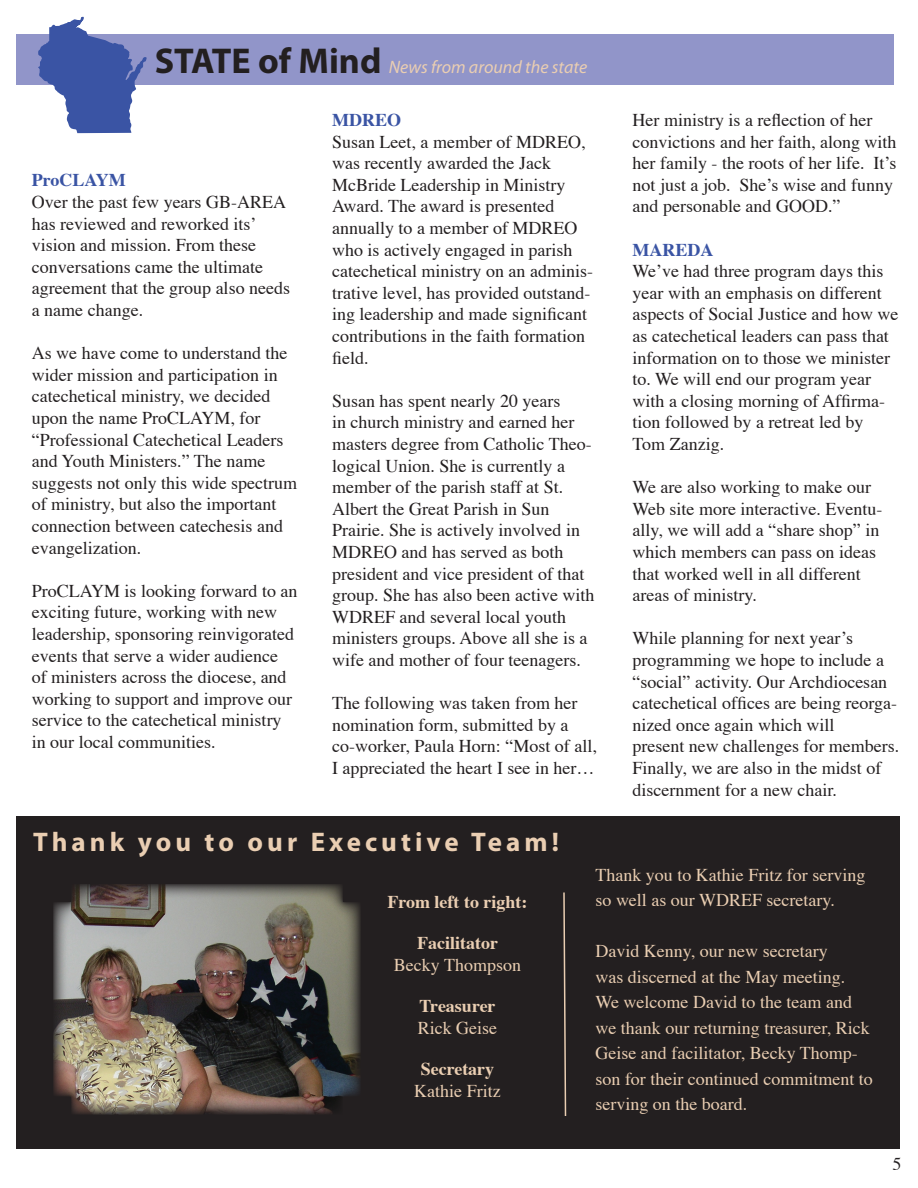
<style>
.page{position:relative;width:918px;height:1188px;background:#fff}
.page>*{position:absolute;margin:0;border:0;box-sizing:border-box;transform-origin:0 0}
.t1{font:700 27px "Myriad Pro";letter-spacing:.15em;color:#eaceb2}
.t2{font:18px/21.6px "Times";color:#231f20}
.t3{font:18px/25.5px "Times";color:#eaceb2}
.t4{font:700 18px "Times";color:#eaceb2}
.t5{font:italic 18px "Myriad Pro";color:#eaceb2}
.t6{font:700 18px "Times";color:#3a54a4}
.s1{font-weight:700;font-style:normal;font-size:36px;color:#231f20}
</style>
<div class="page">
<div style="left:17px;top:34px;width:877px;height:51px;background:#9195c9"></div>
<svg style="left:38px;top:16px;width:108px;height:118px"></svg>
<div style="left:16px;top:816px;width:884px;height:333px;background:#231f20"></div>
<img style="left:53px;top:884px;width:308px;height:231px">
<svg style="left:563px;top:892px;width:4px;height:224px"></svg>
<p class="t5" style="left:155px;top:56px;width:434px"><span class="s1">STATE of Mind</span> News from around the state</p>
<p class="t6" style="left:32px;top:163px;width:95px">ProCLAYM</p>
<p class="t2" style="left:32px;top:190px;width:260px">Over the past few years GB-AREA has reviewed and reworked its’ vision and mission. From these conversations came the ultimate agreement that the group also needs a name change.</p>
<p class="t2" style="left:32px;top:341px;width:267px">As we have come to understand the wider mission and participation in catechetical ministry, we decided upon the name ProCLAYM, for “Professional Catechetical Leaders and Youth Ministers.” The name suggests not only this wide spectrum of ministry, but also the important connection between catechesis and evangelization.</p>
<p class="t2" style="left:32px;top:578px;width:267px">ProCLAYM is looking forward to an exciting future, working with new leadership, sponsoring reinvigorated events that serve a wider audience of ministers across the diocese, and working to support and improve our service to the catechetical ministry in our local communities.</p>
<p class="t6" style="left:332px;top:103px;width:70px">MDREO</p>
<p class="t2" style="left:332px;top:129px;width:262px">Susan Leet, a member of MDREO, was recently awarded the Jack<br>McBride Leadership in Ministry<br>Award. The award is presented annually to a member of MDREO who is actively engaged in parish catechetical ministry on an adminis&shy;trative level, has provided outstand&shy;ing leadership and made significant contributions in the faith formation field.</p>
<p class="t2" style="left:332px;top:388px;width:264px">Susan has spent nearly 20 years<br>in church ministry and earned her masters degree from Catholic Theo&shy;logical Union. She is currently a member of the parish staff at St.<br>Albert the Great Parish in Sun<br>Prairie. She is actively involved in<br>MDREO and has served as both president and vice president of that group. She has also been active with<br>WDREF and several local youth ministers groups. Above all she is a wife and mother of four teenagers.</p>
<p class="t2" style="left:332px;top:691px;width:266px">The following was taken from her nomination form, submitted by a co-worker, Paula Horn: “Most of all, I appreciated the heart I see in her…</p>
<h1 class="t1" style="left:33px;top:825px;width:527px">Thank you to our Executive Team!</h1>
<p class="t2" style="left:633px;top:108px;width:265px">Her ministry is a reflection of her convictions and her faith, along with her family - the roots of her life. It’s not just a job. She’s wise and funny and personable and GOOD.”</p>
<p class="t6" style="left:633px;top:232px;width:82px">MAREDA</p>
<p class="t2" style="left:633px;top:259px;width:267px">We’ve had three program days this year with an emphasis on different aspects of Social Justice and how we as catechetical leaders can pass that information on to those we minister to. We will end our program year with a closing morning of Affirma&shy;tion followed by a retreat led by<br>Tom Zanzig.</p>
<p class="t2" style="left:633px;top:475px;width:251px">We are also working to make our<br>Web site more interactive. Eventu&shy;ally, we will add a “share shop” in which members can pass on ideas that worked well in all different areas of ministry.</p>
<p class="t2" style="left:633px;top:626px;width:268px">While planning for next year’s programming we hope to include a “social” activity. Our Archdiocesan catechetical offices are being reorga&shy;nized once again which will<br>present new challenges for members.<br>Finally, we are also in the midst of discernment for a new chair.</p>
<p class="t4" style="left:387px;top:884px;width:142px">From left to right:</p>
<p class="t4" style="left:417px;top:926px;width:82px">Facilitator</p>
<p class="t3" style="left:394px;top:950px;width:129px">Becky Thompson</p>
<p class="t4" style="left:420px;top:989px;width:77px">Treasurer</p>
<p class="t3" style="left:418px;top:1013px;width:81px">Rick Geise</p>
<p class="t4" style="left:421px;top:1052px;width:75px">Secretary</p>
<p class="t3" style="left:414px;top:1076px;width:88px">Kathie Fritz</p>
<p class="t3" style="left:596px;top:860px;width:271px">Thank you to Kathie Fritz for serving so well as our WDREF secretary.</p>
<p class="t3" style="left:596px;top:937px;width:279px">David Kenny, our new secretary<br>was discerned at the May meeting.<br>We welcome David to the team and we thank our returning treasurer, Rick<br>Geise and facilitator, Becky Thomp&shy;son for their continued commitment to serving on the board.</p>
<p class="t2" style="left:892px;top:1152px;width:10px">5</p>
</div>
